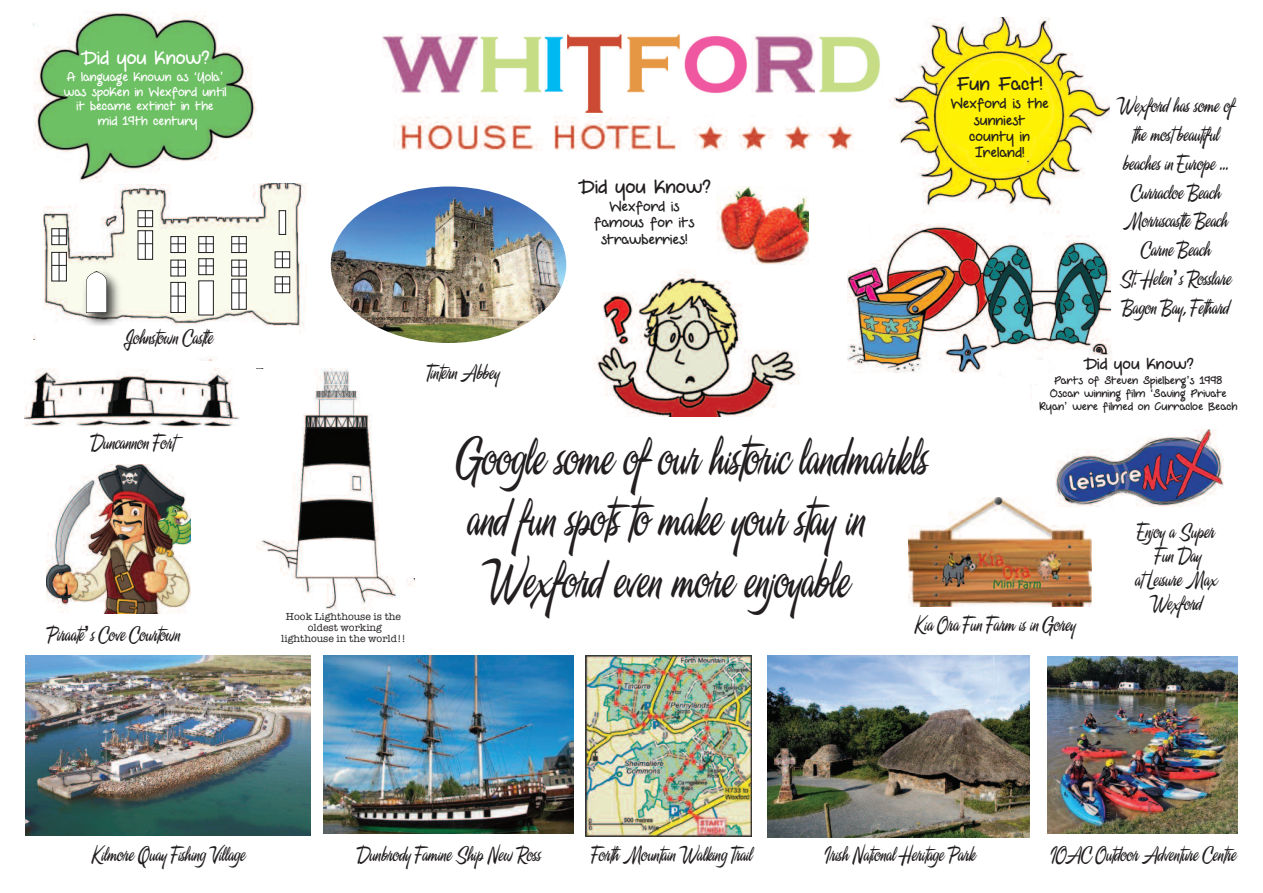
<style>
.page{position:relative;width:1263px;height:893px;background:#fff}
.page>*{position:absolute;margin:0;border:0;box-sizing:border-box;transform-origin:0 0}
.t1{font:54px "A&S Signwriter";color:#231f20;scale:.9 1}
.t2{font:21px/28.8px "A&S Signwriter";color:#231f20;text-align:center}
.t3{font:18px "My Epic Selfie Demo";color:#231f20}
.t4{font:18px "My Epic Selfie Demo";color:#fff}
.t5{font:15px "My Epic Selfie Demo";color:#231f20}
.t6{font:13.5px/16.2px "My Epic Selfie Demo";color:#231f20;text-align:center}
.t7{font:12px/14.4px "My Epic Selfie Demo";color:#fff;text-align:center}
.t8{font:10.5px/12.9px "My Epic Selfie Demo";color:#231f20;text-align:center}
.t9{font:10.5px/11.1px "American Typewriter";color:#231f20;text-align:center}
.s1{font-family:"Lucida Grande"}
</style>
<div class="page">
<img style="left:25px;top:369px;width:215px;height:58px">
<img style="left:848px;top:223px;width:264px;height:173px">
<img style="left:43px;top:183px;width:264px;height:177px">
<div style="left:280px;top:211px;width:5px;height:23px;background:#fff"></div>
<div style="left:279px;top:210px;width:7px;height:25px;border:1px solid #231f20"></div>
<div style="left:199px;top:281px;width:14px;height:34px;background:#fff"></div>
<div style="left:198px;top:280px;width:16px;height:35px;border:1px solid #231f20"></div>
<img style="left:79px;top:265px;width:47px;height:62px">
<svg style="left:86px;top:271px;width:21px;height:42px"></svg>
<svg style="left:171px;top:236px;width:15px;height:17px"></svg>
<div style="left:198px;top:258px;width:16px;height:17px;border:1px solid #231f20"></div>
<svg style="left:171px;top:260px;width:15px;height:16px"></svg>
<div style="left:171px;top:283px;width:14px;height:29px;background:#fff"></div>
<div style="left:170px;top:282px;width:16px;height:31px;border:1px solid #231f20"></div>
<hr style="left:178px;top:282px;width:1px;height:31px;background:#231f20">
<svg style="left:171px;top:296px;width:15px;height:1px"></svg>
<div style="left:232px;top:280px;width:14px;height:29px;background:#fff"></div>
<div style="left:231px;top:279px;width:16px;height:31px;border:1px solid #231f20"></div>
<hr style="left:239px;top:279px;width:1px;height:31px;background:#231f20">
<svg style="left:232px;top:292px;width:15px;height:1px"></svg>
<svg style="left:138px;top:210px;width:15px;height:17px"></svg>
<div style="left:51px;top:228px;width:16px;height:17px;border:1px solid #231f20"></div>
<svg style="left:52px;top:228px;width:15px;height:17px"></svg>
<div style="left:138px;top:231px;width:14px;height:28px;background:#fff"></div>
<div style="left:138px;top:230px;width:15px;height:30px;border:1px solid #231f20"></div>
<hr style="left:145px;top:230px;width:1px;height:30px;background:#231f20">
<svg style="left:138px;top:243px;width:15px;height:1px"></svg>
<div style="left:51px;top:252px;width:16px;height:29px;border:1px solid #231f20"></div>
<svg style="left:52px;top:252px;width:15px;height:29px"></svg>
<div style="left:231px;top:260px;width:16px;height:16px;border:1px solid #231f20"></div>
<svg style="left:232px;top:260px;width:15px;height:16px"></svg>
<svg style="left:275px;top:251px;width:15px;height:17px"></svg>
<svg style="left:275px;top:276px;width:15px;height:17px"></svg>
<div style="left:198px;top:236px;width:16px;height:17px;border:1px solid #231f20"></div>
<svg style="left:199px;top:236px;width:15px;height:39px"></svg>
<div style="left:231px;top:236px;width:16px;height:17px;border:1px solid #231f20"></div>
<svg style="left:232px;top:236px;width:15px;height:17px"></svg>
<img style="left:33px;top:325px;width:31px;height:15px">
<img style="left:34px;top:12px;width:223px;height:171px">
<img style="left:257px;top:369px;width:157px;height:241px">
<img style="left:383px;top:34px;width:94px;height:59px">
<img style="left:480px;top:36px;width:62px;height:57px">
<img style="left:544px;top:36px;width:20px;height:56px">
<img style="left:568px;top:33px;width:55px;height:80px">
<img style="left:393px;top:116px;width:461px;height:35px">
<img style="left:627px;top:34px;width:53px;height:59px">
<svg style="left:684px;top:35px;width:63px;height:59px"></svg>
<img style="left:752px;top:36px;width:62px;height:57px">
<img style="left:819px;top:36px;width:61px;height:57px">
<div style="left:240px;top:406px;width:30px;height:51px;background:#fff"></div>
<div style="left:380px;top:431px;width:51px;height:131px;background:#fff"></div>
<div style="left:389px;top:446px;width:42px;height:131px;background:#fff"></div>
<img style="left:593px;top:271px;width:207px;height:146px">
<div style="left:960px;top:378px;width:69px;height:43px;background:#fff"></div>
<div style="left:1005px;top:360px;width:42px;height:24px;background:#fff"></div>
<div style="left:827px;top:220px;width:42px;height:40px;background:#fff"></div>
<div style="left:26px;top:183px;width:88px;height:21px;background:#fff"></div>
<div style="left:28px;top:340px;width:89px;height:20px;background:#fff"></div>
<img style="left:1047px;top:657px;width:191px;height:177px">
<img style="left:767px;top:655px;width:263px;height:182px">
<img style="left:26px;top:655px;width:284px;height:180px">
<img style="left:908px;top:498px;width:183px;height:109px">
<img style="left:586px;top:655px;width:166px;height:182px">
<img style="left:47px;top:464px;width:143px;height:149px">
<img style="left:324px;top:655px;width:249px;height:179px">
<div style="left:37px;top:327px;width:262px;height:29px;background:#fff"></div>
<div style="left:552px;top:324px;width:52px;height:31px;background:#fff"></div>
<img style="left:717px;top:186px;width:92px;height:78px">
<div style="left:1055px;top:430px;width:176px;height:80px;background:#fff"></div>
<img style="left:1055px;top:430px;width:168px;height:77px">
<img style="left:331px;top:186px;width:235px;height:157px;border-radius:50%">
<div style="left:1012px;top:40px;width:227px;height:190px;background:#fff"></div>
<img style="left:889px;top:17px;width:220px;height:196px">
<div style="left:1111px;top:95px;width:128px;height:253px;background:#fff"></div>
<div style="left:1012px;top:418px;width:58px;height:21px;background:#fff"></div>
<p class="t4" style="left:81px;top:45px;width:130px">Did you know?</p>
<p class="t7" style="left:64px;top:70px;width:164px">A language known as <span class="s1">‘</span>Yola<span class="s1">’ </span>was spoken in Wexford until it became extinct in the<br>mid 19th century</p>
<p class="t2" style="left:124px;top:323px;width:90px">Johnstown Castle</p>
<p class="t2" style="left:91px;top:428px;width:85px">Duncannon Fort</p>
<p class="t6" style="left:97px;top:441px;width:14px">D</p>
<p class="t2" style="left:46px;top:620px;width:135px">Piraate<span class="s1">’</span>s Cove Courtown</p>
<p class="t9" style="left:281px;top:610px;width:126px">Hook Lighthouse is the oldest working lighthouse in the world!!</p>
<p class="t2" style="left:426px;top:358px;width:74px">Tintern Abbey</p>
<p class="t3" style="left:578px;top:174px;width:134px">Did you know?</p>
<p class="t6" style="left:594px;top:199px;width:102px">Wexford is famous for its strawberries!</p>
<p class="t3" style="left:956px;top:71px;width:88px">Fun Fact!</p>
<p class="t6" style="left:950px;top:96px;width:100px">Wexford is the sunniest county in<br>Ireland!</p>
<p class="t2" style="left:1117px;top:92px;width:118px">Wexford has some of the most beautiful beaches in Europe ...<br>Curracloe Beach<br>Morriscastle Beach<br>Carne Beach<br>St. Helen<span class="s1">’</span>s Rosslare<br>Bagon Bay, Fethard</p>
<p class="t3" style="left:1072px;top:95px;width:88px">Fun Fact!</p>
<p class="t9" style="left:1119px;top:244px;width:84px">Curracloe Beach</p>
<p class="t5" style="left:1083px;top:354px;width:112px">Did you know?</p>
<p class="t8" style="left:1039px;top:375px;width:200px">Parts of Steven Spielberg<span class="s1">’</span>s 1998<br>Oscar winning film <span class="s1">‘</span>Saving Private<br>Ryan<span class="s1">’</span> were filmed on Curracloe Beach</p>
<h1 class="t1" style="left:456px;top:426px;width:524px">Google some of our historic landmarkls</h1>
<h1 class="t1" style="left:466px;top:488px;width:443px">and fun spots to make your stay in</h1>
<h1 class="t1" style="left:482px;top:550px;width:407px">Wexford even more enjoyable</h1>
<p class="t2" style="left:914px;top:610px;width:163px">Kia Ora Fun Farm is in Gorey</p>
<p class="t2" style="left:1134px;top:519px;width:84px;line-height:24.3px">Enjoy a Super<br>Fun Day<br>at Leisure Max<br>Wexford</p>
<p class="t2" style="left:91px;top:840px;width:155px">Kilmore Quay Fishing Village</p>
<p class="t2" style="left:357px;top:840px;width:185px">Dunbrody Famine Ship New Ross</p>
<p class="t2" style="left:591px;top:840px;width:162px">Forth Mountain Walking Trail</p>
<p class="t2" style="left:825px;top:840px;width:152px">Irish National Heritage Park</p>
<p class="t2" style="left:1051px;top:840px;width:187px">IOAC Outdoor Adventure Centre</p>
</div>
